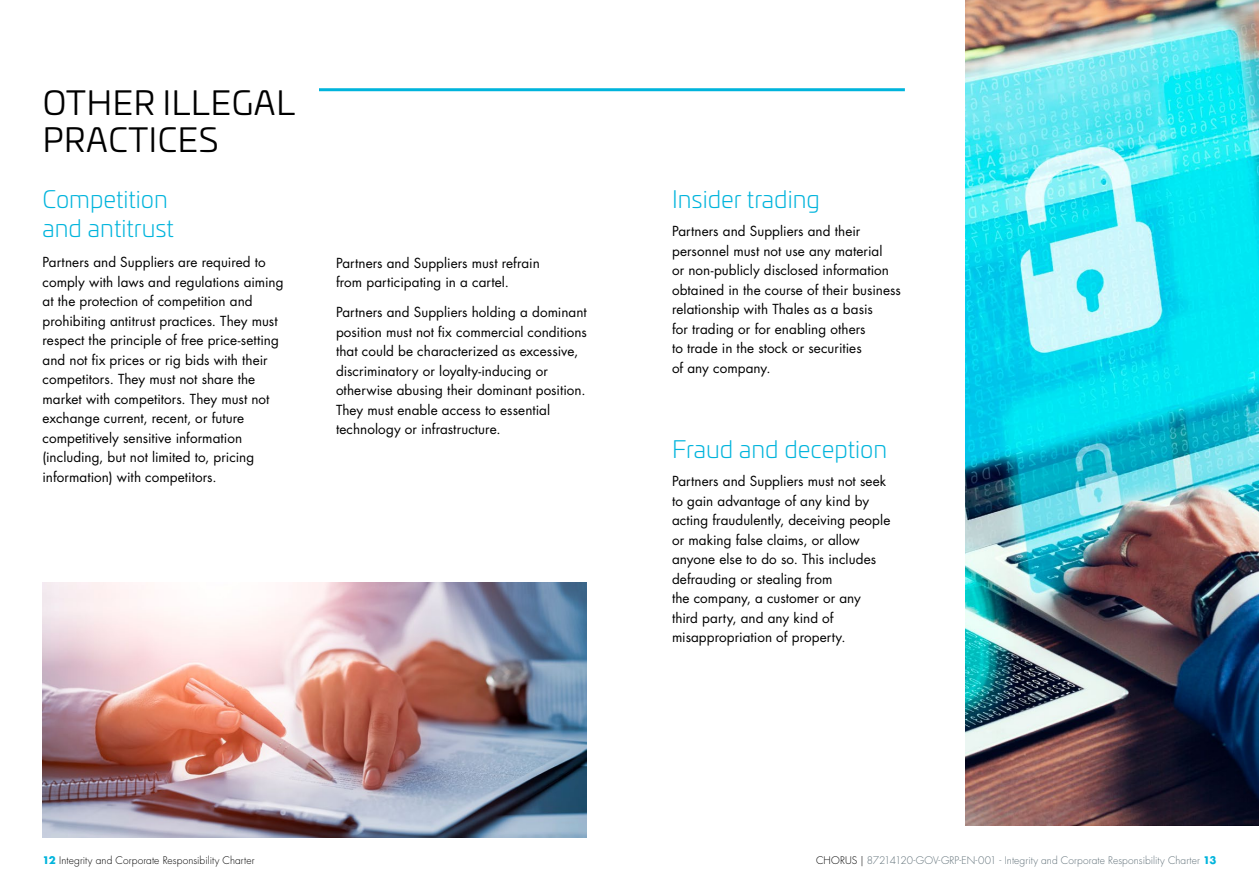
<style>
.page{position:relative;width:1259px;height:893px;background:#fff}
.page>*{position:absolute;margin:0;border:0;box-sizing:border-box;transform-origin:0 0}
.t1{font:33px/37.5px "Univia Pro";letter-spacing:.02em;color:#000}
.t2{font:300 24px/28.8px "Univia Pro";color:#00b4dc}
.t3{font:13.5px/19.5px "Futura Std";letter-spacing:.005em;color:#000}
.t4{font:300 10.2px "Futura Std";letter-spacing:.005em;color:#607078}
.t5{font:300 10.2px "Futura Std";letter-spacing:.005em;color:#000}
.s1{font-weight:700;color:#00b4dc}
.s2{color:#000}
</style>
<div class="page">
<img style="left:43px;top:583px;width:544px;height:255px">
<img style="left:965px;top:0;width:294px;height:826px">
<hr style="left:319px;top:88px;width:586px;height:3px;background:#00b4dc">
<h1 class="t1" style="left:43px;top:82px;width:254px">OTHER ILLEGAL<br>PRACTICES</h1>
<h2 class="t2" style="left:43px;top:184px;width:133px">Competition and antitrust</h2>
<p class="t3" style="left:43px;top:253px;width:242px">Partners and Suppliers are required to comply with laws and regulations aiming at the protection of competition and prohibiting antitrust practices. They must respect the principle of free price-setting and not fix prices or rig bids with their competitors. They must not share the market with competitors. They must not exchange current, recent, or future competitively sensitive information (including, but not limited to, pricing information) with competitors.</p>
<p class="t3" style="left:336px;top:253px;width:205px">Partners and Suppliers must refrain from participating in a cartel.</p>
<p class="t3" style="left:336px;top:303px;width:252px">Partners and Suppliers holding a dominant position must not fix commercial conditions that could be characterized as excessive, discriminatory or loyalty-inducing or otherwise abusing their dominant position.<br>They must enable access to essential technology or infrastructure.</p>
<h2 class="t2" style="left:672px;top:184px;width:149px">Insider trading</h2>
<p class="t3" style="left:672px;top:222px;width:230px">Partners and Suppliers and their personnel must not use any material<br>or non-publicly disclosed information obtained in the course of their business relationship with Thales as a basis<br>for trading or for enabling others<br>to trade in the stock or securities<br>of any company.</p>
<h2 class="t2" style="left:672px;top:434px;width:217px">Fraud and deception</h2>
<p class="t3" style="left:672px;top:472px;width:220px">Partners and Suppliers must not seek to gain advantage of any kind by acting fraudulently, deceiving people or making false claims, or allow anyone else to do so. This includes defrauding or stealing from<br>the company, a customer or any<br>third party, and any kind of misappropriation of property.</p>
<p class="t5" style="left:43px;top:854px;width:213px"><span class="s1">12</span> Integrity and Corporate Responsibility Charter</p>
<p class="t4" style="left:816px;top:854px;width:402px"><span class="s2">CHORUS |</span> 87214120-GOV-GRP-EN-001 - Integrity and Corporate Responsibility Charter <span class="s1">13</span></p>
</div>
